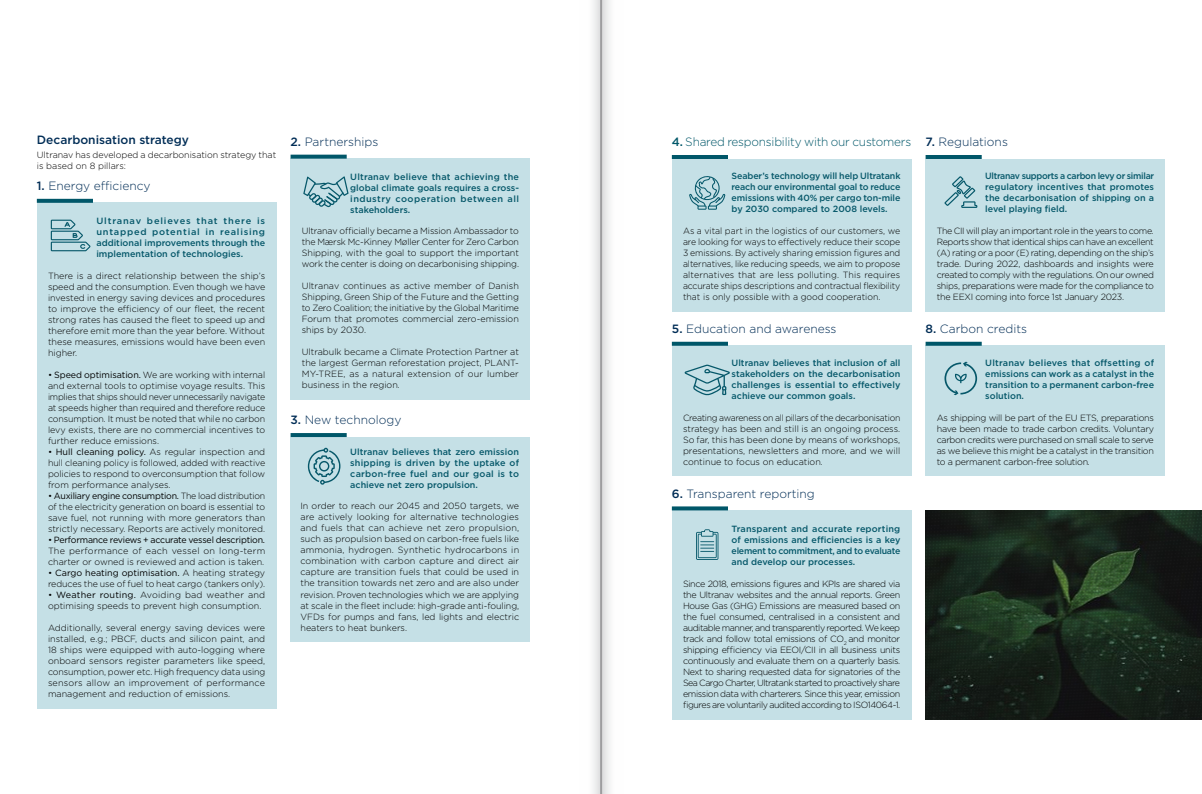
<style>
.page{position:relative;width:1202px;height:794px;background:#fff}
.page>*{position:absolute;margin:0;border:0;box-sizing:border-box;transform-origin:0 0}
.t1{font:300 12px "Gotham";color:#002d56}
.t2{font:300 12px "Gotham";letter-spacing:-.015em;color:#005769}
.t3{font:500 12px "Gotham";color:#002d56}
.t4{font:300 9px/11px "Gotham";color:#000;text-align:justify}
.t5{font:500 9px/11px "Gotham";color:#06586a;text-align:justify}
.s1{font-weight:500}
.s2{font-weight:400}
.s3{font-weight:500;color:#002d56}
.s4{color:#002d56}
</style>
<div class="page">
<div style="left:37px;top:202px;width:239px;height:507px;background:#c5e0e6"></div>
<div style="left:291px;top:158px;width:239px;height:242px;background:#c5e0e6"></div>
<div style="left:291px;top:437px;width:239px;height:204px;background:#c5e0e6"></div>
<svg style="left:37px;top:199px;width:56px;height:4px"></svg>
<svg style="left:291px;top:155px;width:56px;height:4px"></svg>
<svg style="left:291px;top:433px;width:56px;height:4px"></svg>
<svg style="left:303px;top:176px;width:46px;height:31px"></svg>
<svg style="left:51px;top:220px;width:40px;height:31px"></svg>
<svg style="left:308px;top:448px;width:32px;height:37px"></svg>
<div style="left:672px;top:159px;width:239px;height:153px;background:#c5e0e6"></div>
<div style="left:926px;top:159px;width:239px;height:153px;background:#c5e0e6"></div>
<div style="left:926px;top:345px;width:239px;height:131px;background:#c5e0e6"></div>
<div style="left:672px;top:345px;width:239px;height:131px;background:#c5e0e6"></div>
<div style="left:672px;top:510px;width:239px;height:209px;background:#c5e0e6"></div>
<hr style="left:672px;top:155px;width:56px;height:4px;background:#005769">
<hr style="left:926px;top:155px;width:56px;height:4px;background:#005769">
<svg style="left:926px;top:342px;width:56px;height:4px"></svg>
<svg style="left:672px;top:342px;width:56px;height:4px"></svg>
<svg style="left:672px;top:506px;width:56px;height:4px"></svg>
<svg style="left:944px;top:176px;width:33px;height:32px"></svg>
<svg style="left:689px;top:176px;width:36px;height:34px"></svg>
<svg style="left:696px;top:529px;width:22px;height:31px"></svg>
<svg style="left:684px;top:364px;width:46px;height:31px"></svg>
<svg style="left:944px;top:362px;width:33px;height:33px"></svg>
<img style="left:925px;top:510px;width:277px;height:209px">
<div style="left:601px;top:0;width:22px;height:794px;background:linear-gradient(to right,#e2e3e4,#fff)"></div>
<hr style="left:601px;top:0;width:1px;height:794px;background:#636466">
<div style="left:579px;top:0;width:22px;height:794px;background:linear-gradient(to right,#fff,#e6e6e7)"></div>
<h1 class="t3" style="left:37px;top:131px;width:154px">Decarbonisation strategy</h1>
<p class="t4" style="left:37px;top:149px;width:241px">Ultranav has developed a decarbonisation strategy that is based on 8 pillars:</p>
<h1 class="t1" style="left:37px;top:178px;width:115px"><span class="s1">1.</span> Energy efficiency</h1>
<p class="t5" style="left:96px;top:215px;width:170px">Ultranav believes that there is untapped potential in realising additional improvements through the implementation of technologies.</p>
<p class="t4" style="left:48px;top:270px;width:219px">There is a direct relationship between the ship’s speed and the consumption. Even though we have invested in energy saving devices and procedures to improve the efficiency of our fleet, the recent strong rates has caused the fleet to speed up and therefore emit more than the year before. Without these measures, emissions would have been even higher.</p>
<p class="t4" style="left:48px;top:369px;width:219px">• <span class="s2">Speed optimisation.</span> We are working with internal and external tools to optimise voyage results. This implies that ships should never unnecessarily navigate at speeds higher than required and therefore reduce consumption. It must be noted that while no carbon levy exists, there are no commercial incentives to further reduce emissions.</p>
<p class="t4" style="left:48px;top:446px;width:219px">• <span class="s2">Hull cleaning policy.</span> As regular inspection and hull cleaning policy is followed, added with reactive policies to respond to overconsumption that follow from performance analyses.</p>
<p class="t4" style="left:48px;top:490px;width:219px">• <span class="s2">Auxiliary engine consumption.</span> The load distribution of the electricity generation on board is essential to save fuel, not running with more generators than strictly necessary. Reports are actively monitored.</p>
<p class="t4" style="left:48px;top:534px;width:219px">• <span class="s2">Performance reviews + accurate vessel description.<br></span>The performance of each vessel on long-term charter or owned is reviewed and action is taken.</p>
<p class="t4" style="left:48px;top:567px;width:219px">• <span class="s2">Cargo heating optimisation.</span> A heating strategy reduces the use of fuel to heat cargo (tankers only).</p>
<p class="t4" style="left:48px;top:589px;width:219px">• <span class="s2">Weather routing.</span> Avoiding bad weather and optimising speeds to prevent high consumption.</p>
<p class="t4" style="left:48px;top:622px;width:219px">Additionally, several energy saving devices were installed, e.g.; PBCF, ducts and silicon paint, and 18 ships were equipped with auto-logging where onboard sensors register parameters like speed, consumption, power etc. High frequency data using sensors allow an improvement of performance management and reduction of emissions.</p>
<h1 class="t1" style="left:291px;top:134px;width:89px"><span class="s1">2.</span> Partnerships</h1>
<p class="t5" style="left:350px;top:171px;width:170px">Ultranav believe that achieving the global climate goals requires a cross&shy;industry cooperation between all stakeholders.</p>
<p class="t4" style="left:302px;top:225px;width:219px">Ultranav officially became a Mission Ambassador to the Mærsk Mc-Kinney Møller Center for Zero Carbon Shipping, with the goal to support the important work the center is doing on decarbonising shipping.</p>
<p class="t4" style="left:302px;top:280px;width:219px">Ultranav continues as active member of Danish Shipping, Green Ship of the Future and the Getting to Zero Coalition; the initiative by the Global Maritime Forum that promotes commercial zero-emission ships by 2030.</p>
<p class="t4" style="left:302px;top:346px;width:219px">Ultrabulk became a Climate Protection Partner at the largest German reforestation project, PLANT-MY-TREE, as a natural extension of our lumber business in the region.</p>
<h1 class="t1" style="left:291px;top:412px;width:112px"><span class="s1">3.</span> New technology</h1>
<p class="t5" style="left:350px;top:446px;width:170px">Ultranav believes that zero emission shipping is driven by the uptake of carbon-free fuel and our goal is to achieve net zero propulsion.</p>
<p class="t4" style="left:300px;top:500px;width:220px">In order to reach our 2045 and 2050 targets, we are actively looking for alternative technologies and fuels that can achieve net zero propulsion, such as propulsion based on carbon-free fuels like ammonia, hydrogen. Synthetic hydrocarbons in combination with carbon capture and direct air capture are transition fuels that could be used in the transition towards net zero and are also under revision. Proven technologies which we are applying at scale in the fleet include: high-grade anti-fouling, VFDs for pumps and fans, led lights and electric heaters to heat bunkers.</p>
<h1 class="t2" style="left:672px;top:135px;width:338px"><span class="s1">4.</span> Shared responsibility with our customers <span class="s3">7.</span> <span class="s4">Regulations</span></h1>
<p class="t5" style="left:732px;top:170px;width:170px">Seaber’s technology will help Ultratank reach our environmental goal to reduce emissions with 40% per cargo ton-mile by 2030 compared to 2008 levels.</p>
<p class="t5" style="left:985px;top:170px;width:170px">Ultranav supports a carbon levy or similar regulatory incentives that promotes the decarbonisation of shipping on a level playing field.</p>
<p class="t4" style="left:683px;top:225px;width:219px">As a vital part in the logistics of our customers, we are looking for ways to effectively reduce their scope 3 emissions. By actively sharing emission figures and alternatives, like reducing speeds, we aim to propose alternatives that are less polluting. This requires accurate ships descriptions and contractual flexibility that is only possible with a good cooperation.</p>
<p class="t4" style="left:937px;top:225px;width:219px">The CII will play an important role in the years to come.<br>Reports show that identical ships can have an excellent (A) rating or a poor (E) rating, depending on the ship’s trade. During 2022, dashboards and insights were created to comply with the regulations. On our owned ships, preparations were made for the compliance to the EEXI coming into force 1st January 2023.</p>
<h1 class="t1" style="left:672px;top:321px;width:166px"><span class="s1">5.</span> Education and awareness</h1>
<h1 class="t1" style="left:926px;top:321px;width:103px"><span class="s1">8.</span> Carbon credits</h1>
<p class="t5" style="left:732px;top:357px;width:170px">Ultranav believes that inclusion of all stakeholders on the decarbonisation challenges is essential to effectively achieve our common goals.</p>
<p class="t4" style="left:683px;top:412px;width:219px">Creating awareness on all pillars of the decarbonisation strategy has been and still is an ongoing process.<br>So far, this has been done by means of workshops, presentations, newsletters and more, and we will continue to focus on education.</p>
<h1 class="t1" style="left:672px;top:486px;width:145px"><span class="s1">6.</span> Transparent reporting</h1>
<p class="t5" style="left:732px;top:523px;width:170px">Transparent and accurate reporting of emissions and efficiencies is a key element to commitment, and to evaluate and develop our processes.</p>
<p class="t4" style="left:683px;top:578px;width:219px">Since 2018, emissions figures and KPIs are shared via the Ultranav websites and the annual reports. Green House Gas (GHG) Emissions are measured based on the fuel consumed, centralised in a consistent and auditable manner, and transparently reported. We keep track and follow total emissions of CO<sub>2</sub> and monitor shipping efficiency via EEOI/CII in all business units continuously and evaluate them on a quarterly basis.<br>Next to sharing requested data for signatories of the Sea Cargo Charter, Ultratank started to proactively share emission data with charterers. Since this year, emission figures are voluntarily audited according to ISO14064-1.</p>
<p class="t5" style="left:985px;top:357px;width:170px">Ultranav believes that offsetting of emissions can work as a catalyst in the transition to a permanent carbon-free solution.</p>
<p class="t4" style="left:937px;top:412px;width:219px">As shipping will be part of the EU ETS, preparations have been made to trade carbon credits. Voluntary carbon credits were purchased on small scale to serve as we believe this might be a catalyst in the transition to a permanent carbon-free solution.</p>
</div>
